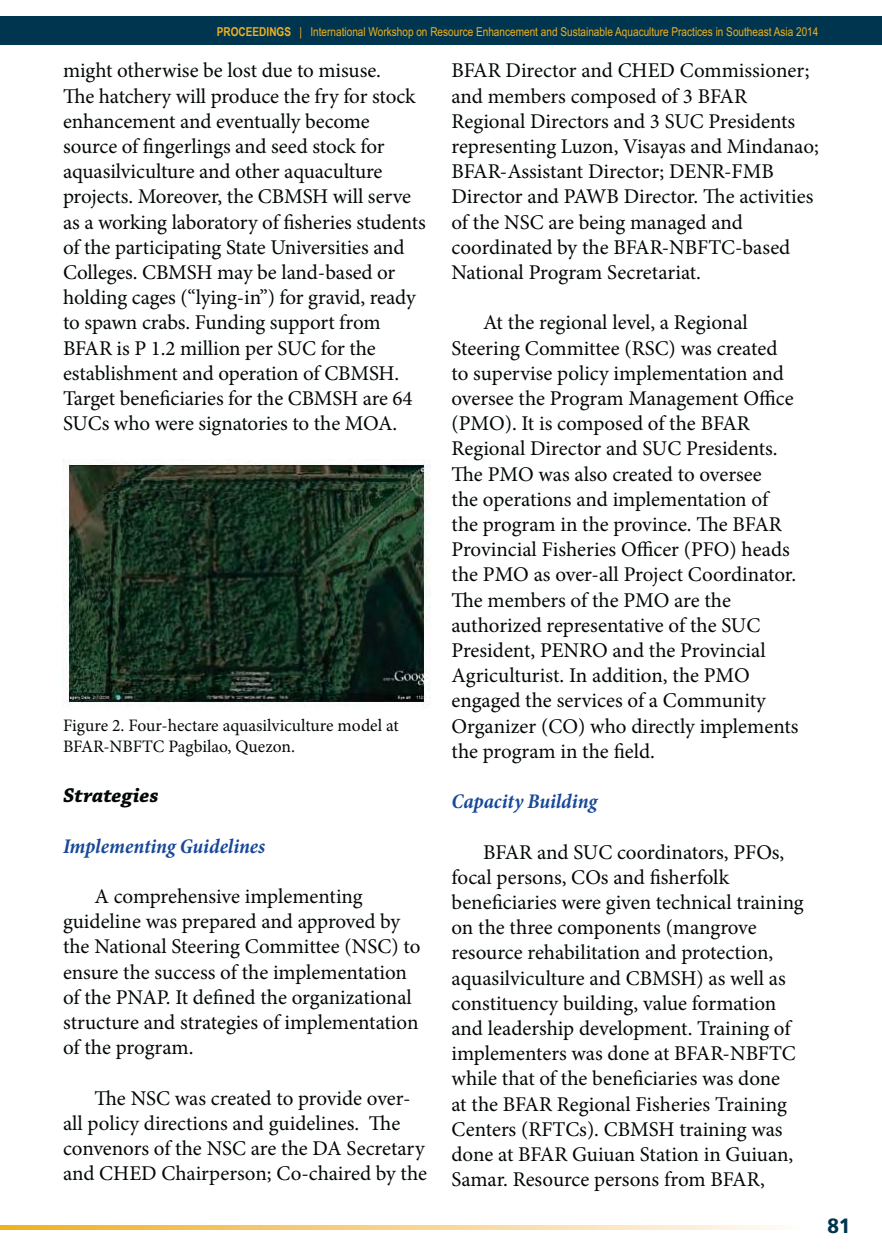
<style>
.page{position:relative;width:882px;height:1260px;background:#fff}
.page>*{position:absolute;margin:0;border:0;box-sizing:border-box;transform-origin:0 0}
.t1{font:21px/25.2px "Minion Pro";letter-spacing:-.005em;color:#030806}
.t2{font:italic 700 condensed 21px "Minion Pro";letter-spacing:-.005em;color:#184899}
.t3{font:italic 700 21px "Chaparral Pro";color:#030806}
.t4{font:17.5px/21px "Minion Pro";color:#030806}
.t5{font:12.25px "Arial Narrow";color:#f0b11d}
.s1{font-weight:700}
</style>
<div class="page">
<div style="left:0;top:16px;width:882px;height:29px;background:#00354f"></div>
<svg style="left:0;top:1226px;width:784px;height:4px;background:#f7d38a"></svg>
<img style="left:63px;top:460px;width:368px;height:248px">
<p class="t5" style="left:217px;top:24px;width:603px"><span class="s1">PROCEEDINGS</span> | International Workshop on Resource Enhancement and Sustainable Aquaculture Practices in Southeast Asia 2014</p>
<p class="t1" style="left:63px;top:60px;width:364px">might otherwise be lost due to misuse.<br>The hatchery will produce the fry for stock enhancement and eventually become source of fingerlings and seed stock for aquasilviculture and other aquaculture projects. Moreover, the CBMSH will serve as a working laboratory of fisheries students of the participating State Universities and Colleges. CBMSH may be land-based or holding cages (“lying-in”) for gravid, ready to spawn crabs. Funding support from BFAR is P 1.2 million per SUC for the establishment and operation of CBMSH.<br>Target beneficiaries for the CBMSH are 64<br>SUCs who were signatories to the MOA.</p>
<p class="t1" style="left:452px;top:60px;width:369px">BFAR Director and CHED Commissioner; and members composed of 3 BFAR Regional Directors and 3 SUC Presidents representing Luzon, Visayas and Mindanao; BFAR-Assistant Director; DENR-FMB Director and PAWB Director. The activities of the NSC are being managed and coordinated by the BFAR-NBFTC-based National Program Secretariat.</p>
<p class="t1" style="left:452px;top:312px;width:349px;text-indent:32px">At the regional level, a Regional Steering Committee (RSC) was created to supervise policy implementation and oversee the Program Management Office (PMO). It is composed of the BFAR Regional Director and SUC Presidents.<br>The PMO was also created to oversee<br>the operations and implementation of the program in the province. The BFAR Provincial Fisheries Officer (PFO) heads the PMO as over-all Project Coordinator.<br>The members of the PMO are the authorized representative of the SUC President, PENRO and the Provincial Agriculturist. In addition, the PMO engaged the services of a Community Organizer (CO) who directly implements the program in the field.</p>
<p class="t2" style="left:452px;top:793px;width:147px">Capacity Building</p>
<p class="t1" style="left:452px;top:841px;width:354px;text-indent:32px">BFAR and SUC coordinators, PFOs, focal persons, COs and fisherfolk beneficiaries were given technical training on the three components (mangrove resource rehabilitation and protection, aquasilviculture and CBMSH) as well as constituency building, value formation and leadership development. Training of implementers was done at BFAR-NBFTC while that of the beneficiaries was done<br>at the BFAR Regional Fisheries Training Centers (RFTCs). CBMSH training was done at BFAR Guiuan Station in Guiuan, Samar. Resource persons from BFAR,</p>
<p class="t4" style="left:63px;top:716px;width:337px">Figure 2. Four-hectare aquasilviculture model at<br>BFAR-NBFTC Pagbilao, Quezon.</p>
<p class="t3" style="left:63px;top:787px;width:97px">Strategies</p>
<p class="t2" style="left:63px;top:838px;width:204px">Implementing Guidelines</p>
<p class="t1" style="left:63px;top:885px;width:359px;text-indent:32px">A comprehensive implementing guideline was prepared and approved by the National Steering Committee (NSC) to ensure the success of the implementation of the PNAP. It defined the organizational structure and strategies of implementation of the program.</p>
<p class="t1" style="left:63px;top:1087px;width:366px;text-indent:32px">The NSC was created to provide over&shy;all policy directions and guidelines. The convenors of the NSC are the DA Secretary and CHED Chairperson; Co-chaired by the</p>
</div>
